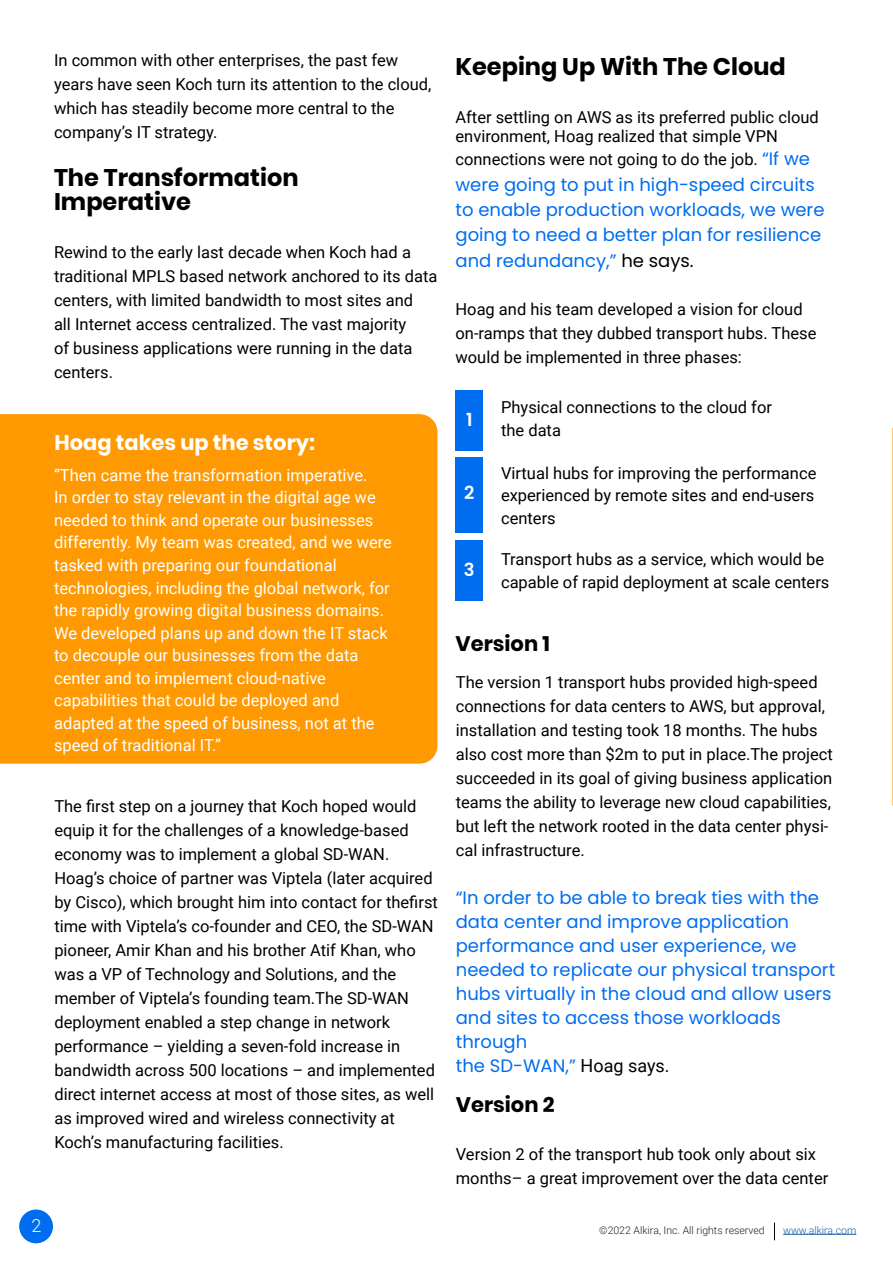
<style>
.page{position:relative;width:893px;height:1263px;background:#fff}
.page>*{position:absolute;margin:0;border:0;box-sizing:border-box;transform-origin:0 0}
.body_text{font:700 24px/24px "Poppins";color:#000}
.body_text_white{font:700 24px "Poppins";color:#000}
.body_text-2{font:700 21px "Poppins";color:#fff}
.body_text_white-2{font:700 21px "Poppins";color:#000}
.body_text_white-3{font:18px/24px "Poppins";color:#006df0}
.t1{font:600 18px "Poppins";color:#fff}
.t2{font:300 18px "Roboto";color:#fff}
.body_text-3{font:16.5px/24px "Roboto";color:#000}
.body_text_white-4{font:16.5px/24px "Roboto";color:#000}
.body_text-4{font:16.5px/22.5px "Roboto";color:#fff}
.Paragraph_Style_1{font:16.5px/22.5px "Roboto";color:#000}
.t3{font:300 10.5px "Roboto";color:#12232f}
.t4{font:300 10.5px "Roboto";color:#175d9e}
.s1{font-family:"Poppins";font-size:18px;color:#006df0}
.s2{color:#000}
.s3{color:#fff}
.s4{font-family:"Roboto";color:#000}
</style>
<div class="page">
<div style="left:19px;top:1209px;width:34px;height:34px;background:#006df0;border-radius:50%"></div>
<hr style="left:783px;top:1234px;width:73px;height:1px;background:#175d9e">
<svg style="left:774px;top:1222px;width:1px;height:18px"></svg>
<div style="left:0;top:414px;width:437px;height:350px;background:#ff9901"></div>
<div style="left:455px;top:390px;width:28px;height:61px;background:#006df0"></div>
<div style="left:455px;top:540px;width:28px;height:61px;background:#006df0"></div>
<div style="left:455px;top:458px;width:28px;height:75px;background:#006df0"></div>
<svg style="left:892px;top:428px;width:1px;height:378px"></svg>
<p class="body_text-3" style="left:54px;top:48px;width:379px">In common with other enterprises, the past few years have seen Koch turn its attention to the cloud, which has steadily become more central to the company’s IT strategy.</p>
<p class="body_text" style="left:54px;top:166px;width:246px">The Transformation<br>Imperative</p>
<p class="body_text-3" style="left:54px;top:240px;width:385px">Rewind to the early last decade when Koch had a traditional MPLS based network anchored to its data centers, with limited bandwidth to most sites and<br>all Internet access centralized. The vast majority<br>of business applications were running in the data centers.</p>
<p class="body_text-2" style="left:54px;top:430px;width:262px">Hoag takes up the story:</p>
<p class="body_text-4" style="left:54px;top:463px;width:339px">“Then came the transformation imperative.<br>In order to stay relevant in the digital age we needed to think and operate our businesses differently. My team was created, and we were tasked with preparing our foundational technologies, including the global network, for the rapidly growing digital business domains.<br>We developed plans up and down the IT stack to decouple our businesses from the data center and to implement cloud-native capabilities that could be deployed and adapted at the speed of business, not at the speed of traditional IT.”</p>
<p class="body_text-3" style="left:54px;top:793px;width:385px">The first step on a journey that Koch hoped would equip it for the challenges of a knowledge-based economy was to implement a global SD-WAN.<br>Hoag’s choice of partner was Viptela (later acquired by Cisco), which brought him into contact for thefirst time with Viptela’s co-founder and CEO, the SD-WAN pioneer, Amir Khan and his brother Atif Khan, who was a VP of Technology and Solutions, and the member of Viptela’s founding team.The SD-WAN deployment enabled a step change in network performance – yielding a seven-fold increase in bandwidth across 500 locations – and implemented direct internet access at most of those sites, as well as improved wired and wireless connectivity at Koch’s manufacturing facilities.</p>
<p class="body_text_white" style="left:455px;top:52px;width:332px">Keeping Up With The Cloud</p>
<p class="body_text_white-4" style="left:455px;top:106px;width:365px;line-height:19.5px">After settling on AWS as its preferred public cloud environment, Hoag realized that simple VPN</p>
<p class="body_text_white-4" style="left:455px;top:147px;width:356px">connections were not going to do the job. <span class="s1">“If we</span></p>
<p class="body_text_white-3" style="left:455px;top:172px;width:370px;line-height:25.3px">were going to put in high-speed circuits to enable production workloads, we were going to need a better plan for resilience and redundancy,” <span class="s2">he says.</span></p>
<p class="Paragraph_Style_1" style="left:455px;top:296px;width:362px;line-height:24px">Hoag and his team developed a vision for cloud on-ramps that they dubbed transport hubs. These would be implemented in three phases:</p>
<p class="t1" style="left:466px;top:409px;width:8px">1</p>
<p class="t1" style="left:464px;top:483px;width:12px">2</p>
<p class="t1" style="left:464px;top:559px;width:12px">3</p>
<p class="Paragraph_Style_1" style="left:501px;top:395px;width:272px">Physical connections to the cloud for the data <span class="s3">centers</span></p>
<p class="Paragraph_Style_1" style="left:501px;top:461px;width:317px">Virtual hubs for improving the performance experienced by remote sites and end-users centers</p>
<p class="Paragraph_Style_1" style="left:501px;top:547px;width:330px">Transport hubs as a service, which would be capable of rapid deployment at scale centers</p>
<p class="body_text_white-2" style="left:455px;top:631px;width:96px">Version 1</p>
<p class="body_text_white-4" style="left:456px;top:669px;width:379px">The version 1 transport hubs provided high-speed connections for data centers to AWS, but approval, installation and testing took 18 months. The hubs also cost more than $2m to put in place.The project succeeded in its goal of giving business application teams the ability to leverage new cloud capabilities, but left the network rooted in the data center physi&shy;cal infrastructure.</p>
<p class="body_text_white-3" style="left:456px;top:886px;width:381px">“In order to be able to break ties with the data center and improve application performance and user experience, we needed to replicate our physical transport hubs virtually in the cloud and allow users and sites to access those workloads through<br>the SD-WAN,” <span class="s4">Hoag says.</span></p>
<p class="body_text_white-2" style="left:456px;top:1093px;width:100px">Version 2</p>
<p class="body_text_white-4" style="left:456px;top:1142px;width:374px">Version 2 of the transport hub took only about six months– a great improvement over the data center</p>
<p class="t2" style="left:31px;top:1212px;width:11px">2</p>
<p class="t3" style="left:599px;top:1223px;width:167px">©2022 Alkira, Inc. All rights reserved</p>
<p class="t4" style="left:783px;top:1222px;width:75px">www.alkira.com</p>
</div>
